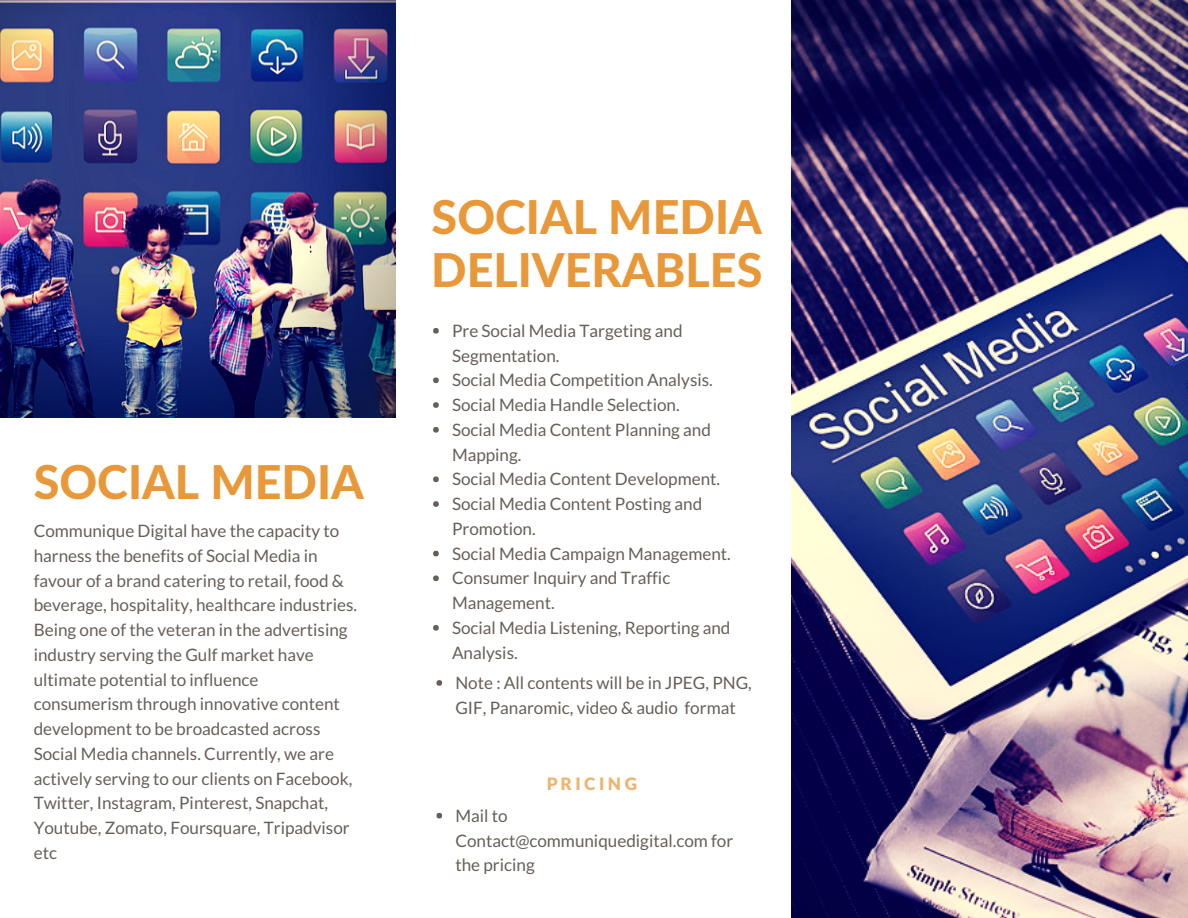
<style>
.page{position:relative;width:1188px;height:918px;background:#fff}
.page>*{position:absolute;margin:0;border:0;box-sizing:border-box;transform-origin:0 0}
.t1{font:800 46.65px/52.8px "Lato";color:#e89839}
.t2{font:17.1px/24.8px "Lato";color:#675e57}
.t3{font:900 17.1px "Lato";letter-spacing:.21em;color:#e89839}
</style>
<div class="page">
<img style="left:792px;top:0;width:396px;height:918px">
<img style="left:0;top:0;width:396px;height:417px">
<svg style="left:433px;top:328px;width:6px;height:6px"></svg>
<svg style="left:433px;top:377px;width:6px;height:6px"></svg>
<svg style="left:433px;top:402px;width:6px;height:6px"></svg>
<svg style="left:433px;top:427px;width:6px;height:6px"></svg>
<svg style="left:433px;top:476px;width:6px;height:6px"></svg>
<svg style="left:433px;top:501px;width:6px;height:6px"></svg>
<svg style="left:433px;top:551px;width:6px;height:5px"></svg>
<svg style="left:433px;top:575px;width:6px;height:6px"></svg>
<svg style="left:433px;top:625px;width:6px;height:6px"></svg>
<svg style="left:436px;top:813px;width:6px;height:5px"></svg>
<svg style="left:436px;top:680px;width:6px;height:6px"></svg>
<h1 class="t1" style="left:34px;top:454px;width:332px">SOCIAL MEDIA</h1>
<p class="t2" style="left:34px;top:518px;width:325px">Communique Digital have the capacity to harness the benefits of Social Media in favour of a brand catering to retail, food &amp; beverage, hospitality, healthcare industries.<br>Being one of the veteran in the advertising industry serving the Gulf market have ultimate potential to influence consumerism through innovative content development to be broadcasted across Social Media channels. Currently, we are actively serving to our clients on Facebook, Twitter, Instagram, Pinterest, Snapchat, Youtube, Zomato, Foursquare, Tripadvisor etc</p>
<h1 class="t1" style="left:431px;top:190px;width:333px">SOCIAL MEDIA<br>DELIVERABLES</h1>
<p class="t2" style="left:452px;top:318px;width:280px">Pre Social Media Targeting and<br>Segmentation.<br>Social Media Competition Analysis.<br>Social Media Handle Selection.<br>Social Media Content Planning and<br>Mapping.<br>Social Media Content Development.<br>Social Media Content Posting and<br>Promotion.<br>Social Media Campaign Management.<br>Consumer Inquiry and Traffic<br>Management.<br>Social Media Listening, Reporting and<br>Analysis.</p>
<p class="t2" style="left:455px;top:670px;width:298px">Note : All contents will be in JPEG, PNG,<br>GIF, Panaromic, video &amp; audio format</p>
<p class="t3" style="left:546px;top:773px;width:93px">PRICING</p>
<p class="t2" style="left:455px;top:803px;width:279px">Mail to<br>Contact@communiquedigital.com for the pricing</p>
</div>
